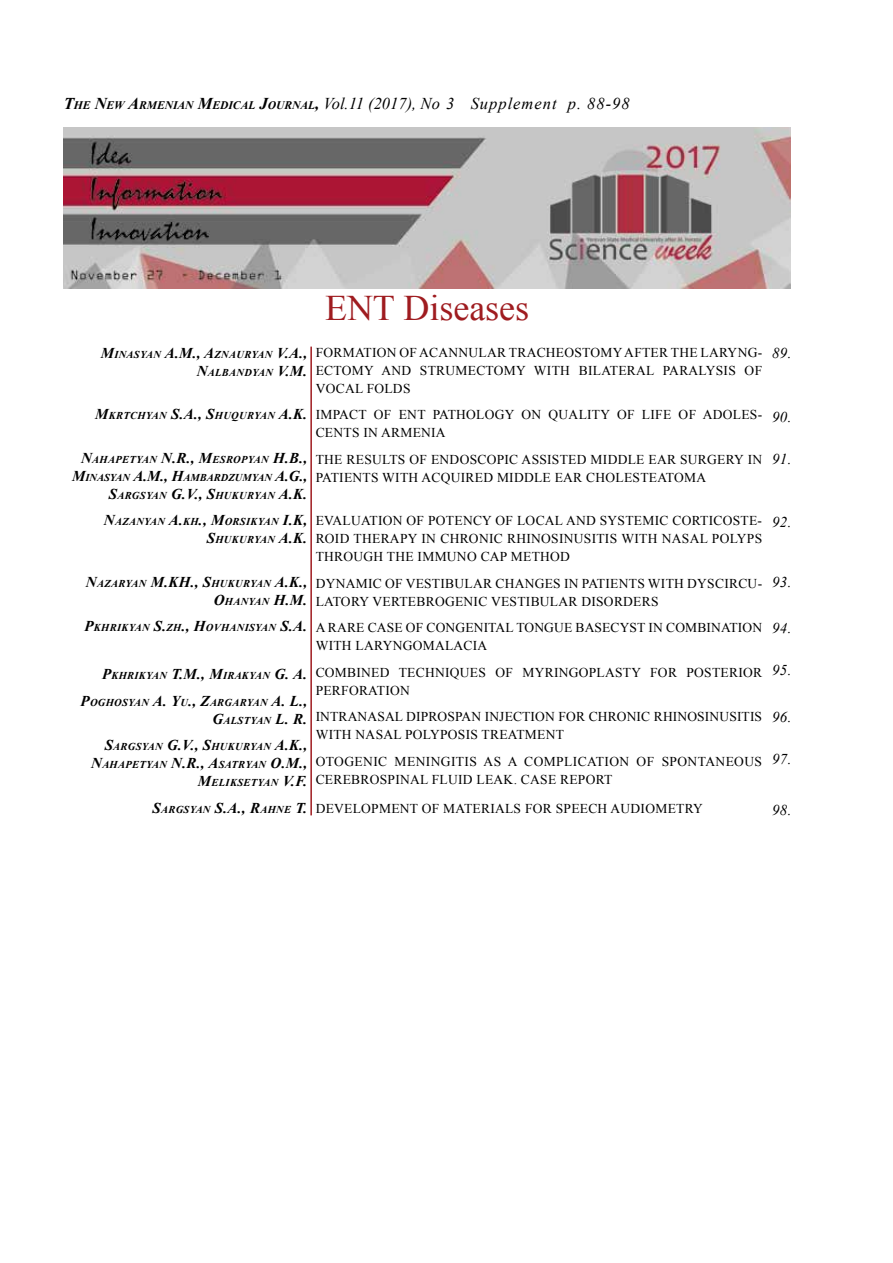
<style>
.page{position:relative;width:893px;height:1263px;background:#fff}
.page>*{position:absolute;margin:0;border:0;box-sizing:border-box;transform-origin:0 0}
.t1{font:36px "Times New Roman";color:#9f1c20}
.t2{font:italic 16.5px "Times New Roman";letter-spacing:.06em;color:#000}
.t3{font:italic 15px "Times New Roman";letter-spacing:.02em;color:#000}
.t4{font:13.5px/26.5px "Times New Roman";letter-spacing:.02em;color:#000}
.t5{font:italic 700 10.5px/18px "Times New Roman";letter-spacing:.03em;color:#000;text-align:right}
.t6{font:italic 700 10.5px/18px "Times New Roman";color:#000}
.s1{font-weight:700}
.s2{font-weight:700;font-size:11.55px}
.s3{font-size:15px}
</style>
<div class="page">
<img style="left:64px;top:127px;width:727px;height:162px">
<hr style="left:310px;top:347px;width:2px;height:468px;background:#9f1c20">
<p class="t2" style="left:64px;top:92px;width:567px"><span class="s1">T</span><span class="s2">HE</span> <span class="s1">N</span><span class="s2">EW</span> <span class="s1">A</span><span class="s2">RMENIAN</span> <span class="s1">M</span><span class="s2">EDICAL</span> <span class="s1">J</span><span class="s2">OURNAL</span><span class="s1">,</span> Vol.11 (2017), No 3 Supplement p. 88-98</p>
<h1 class="t1" style="left:325px;top:284px;width:206px">ENT DISEASES</h1>
<p class="t5" style="left:101px;top:345px;width:27px"><span class="s3">M</span>INAS</p>
<p class="t5" style="left:140px;top:345px;width:169px">YAN <span class="s3">A.M., A</span>ZNA URYAN <span class="s3">V.A.,<br>N</span>ALBANDYAN <span class="s3">V.M.</span></p>
<p class="t5" style="left:95px;top:406px;width:213px"><span class="s3">M</span>KRTCHYAN <span class="s3">S.A., S</span>HUQURYAN <span class="s3">A.K.</span></p>
<p class="t5" style="left:72px;top:450px;width:237px;text-align:left;text-indent:9px"><span class="s3">N</span>AHAPETYAN <span class="s3">N.R., M</span>ESROPYAN <span class="s3">H.B.,<br>M</span>INAS</p>
<p class="t6" style="left:109px;top:468px;width:200px">YAN <span class="s3">A.M., H</span>AMBARDZUMYAN <span class="s3">A.G.,<br>S</span>ARGSYAN <span class="s3">G.V., S</span>HUKURYAN <span class="s3">A.K.</span></p>
<p class="t5" style="left:104px;top:512px;width:205px"><span class="s3">N</span>AZAN YAN <span class="s3">A.</span>KH<span class="s3">., M</span>ORSIKYAN <span class="s3">I.K,<br>S</span>HUKURYAN <span class="s3">A.K.</span></p>
<p class="t5" style="left:86px;top:574px;width:223px"><span class="s3">N</span>AZARYAN <span class="s3">M.KH., S</span>HUKURYAN <span class="s3">A.K.,<br>O</span>HAN YAN <span class="s3">H.M.</span></p>
<p class="t5" style="left:85px;top:618px;width:224px"><span class="s3">P</span>KHRIKYAN <span class="s3">S.</span>ZH<span class="s3">., H</span>OVHANISYAN <span class="s3">S.A.</span></p>
<p class="t5" style="left:102px;top:666px;width:207px"><span class="s3">P</span>KHRIKYAN <span class="s3">T.M., M</span>IRAK YAN <span class="s3">G. A.</span></p>
<p class="t5" style="left:81px;top:693px;width:228px"><span class="s3">P</span>OGHOSYAN <span class="s3">A. Y</span>U<span class="s3">., Z</span>ARGARYAN <span class="s3">A. L.,<br>G</span>ALSTYAN <span class="s3">L. R.</span></p>
<p class="t5" style="left:91px;top:737px;width:217px"><span class="s3">S</span>ARGSYAN <span class="s3">G.V., S</span>HUKURYAN <span class="s3">A.K.,<br>N</span>AHAPETYAN <span class="s3">N.R., A</span>SATRYAN <span class="s3">O.M.,<br>M</span>ELIKSETYAN <span class="s3">V.F.</span></p>
<p class="t5" style="left:152px;top:800px;width:156px"><span class="s3">S</span>ARGSYAN <span class="s3">S.A., R</span>AHNE <span class="s3">T.</span></p>
<p class="t4" style="left:316px;top:339px;width:28px">FORMATI</p>
<p class="t4" style="left:377px;top:339px;width:63px">ON OF ACANNULAR</p>
<p class="t4" style="left:509px;top:339px;width:19px">TRACHE</p>
<p class="t4" style="left:564px;top:339px;width:80px">OSTOMY AFTER</p>
<p class="t4" style="left:671px;top:339px;width:49px">THE LARYNG</p>
<p class="t4" style="left:758px;top:339px;width:6px">-</p>
<p class="t4" style="left:316px;top:357px;width:10px">ECT</p>
<p class="t4" style="left:342px;top:357px;width:22px">OMY</p>
<p class="t4" style="left:381px;top:357px;width:21px">AND</p>
<p class="t4" style="left:420px;top:357px;width:19px">STRUMECT</p>
<p class="t4" style="left:494px;top:357px;width:22px">OMY</p>
<p class="t4" style="left:534px;top:357px;width:10px">WITH</p>
<p class="t4" style="left:579px;top:357px;width:19px">BILATERAL</p>
<p class="t4" style="left:663px;top:357px;width:16px">PARALYSIS</p>
<p class="t4" style="left:745px;top:357px;width:10px">OF</p>
<p class="t4" style="left:316px;top:375px;width:30px">VOCAL</p>
<p class="t4" style="left:367px;top:375px;width:28px">FOLDS</p>
<p class="t4" style="left:316px;top:401px;width:15px">IMPACT</p>
<p class="t4" style="left:374px;top:401px;width:76px">OF ENT PATH</p>
<p class="t4" style="left:466px;top:401px;width:40px">OLOGY</p>
<p class="t4" style="left:521px;top:401px;width:11px">ON</p>
<p class="t4" style="left:549px;top:401px;width:10px">QUALITY</p>
<p class="t4" style="left:617px;top:401px;width:42px">OF LIFE</p>
<p class="t4" style="left:679px;top:401px;width:64px">OF ADOLES</p>
<p class="t4" style="left:758px;top:401px;width:6px">-</p>
<p class="t4" style="left:316px;top:419px;width:10px">CENTS</p>
<p class="t4" style="left:316px;top:419px;width:86px;text-indent:48px">IN ARMENIA<br>THE RESULTS</p>
<p class="t4" style="left:409px;top:446px;width:96px">OF ENDOSCOPIC</p>
<p class="t4" style="left:522px;top:446px;width:19px">ASSISTED</p>
<p class="t4" style="left:591px;top:446px;width:22px">MIDDLE</p>
<p class="t4" style="left:648px;top:446px;width:50px">EAR SURGERY</p>
<p class="t4" style="left:748px;top:446px;width:13px">IN</p>
<p class="t4" style="left:316px;top:464px;width:16px">PATIENTS</p>
<p class="t4" style="left:382px;top:464px;width:10px">WITH</p>
<p class="t4" style="left:421px;top:464px;width:39px">ACQUIRED</p>
<p class="t4" style="left:497px;top:464px;width:22px">MIDDLE</p>
<p class="t4" style="left:555px;top:464px;width:71px">EAR CHOLESTEAT</p>
<p class="t4" style="left:674px;top:464px;width:22px">OMA</p>
<p class="t4" style="left:316px;top:507px;width:18px">EVALUATI</p>
<p class="t4" style="left:383px;top:507px;width:74px">ON OF POTENCY</p>
<p class="t4" style="left:496px;top:507px;width:51px">OF LOCAL</p>
<p class="t4" style="left:566px;top:507px;width:52px">AND SYSTEMIC</p>
<p class="t4" style="left:672px;top:507px;width:28px">CORTIC</p>
<p class="t4" style="left:723px;top:507px;width:19px">OSTE</p>
<p class="t4" style="left:758px;top:507px;width:6px">-</p>
<p class="t4" style="left:316px;top:525px;width:57px">ROID THERAPY</p>
<p class="t4" style="left:421px;top:525px;width:67px">IN CHRONIC</p>
<p class="t4" style="left:507px;top:525px;width:53px">RHINOSINUSITIS</p>
<p class="t4" style="left:621px;top:525px;width:10px">WITH</p>
<p class="t4" style="left:662px;top:525px;width:20px">NASAL</p>
<p class="t4" style="left:712px;top:525px;width:27px">POLYPS</p>
<p class="t4" style="left:316px;top:543px;width:49px">THROUGH</p>
<p class="t4" style="left:387px;top:543px;width:48px">THE IMMUN</p>
<p class="t4" style="left:467px;top:543px;width:66px">O CAP METH</p>
<p class="t4" style="left:550px;top:543px;width:18px">OD</p>
<p class="t4" style="left:316px;top:570px;width:21px">DYNAMIC</p>
<p class="t4" style="left:385px;top:570px;width:41px">OF VESTIBULAR</p>
<p class="t4" style="left:495px;top:570px;width:20px">CHANGES</p>
<p class="t4" style="left:564px;top:570px;width:34px">IN PATIENTS</p>
<p class="t4" style="left:648px;top:570px;width:10px">WITH</p>
<p class="t4" style="left:687px;top:570px;width:20px">DYSCIRCU</p>
<p class="t4" style="left:758px;top:570px;width:6px">-</p>
<p class="t4" style="left:316px;top:588px;width:10px">LAT</p>
<p class="t4" style="left:341px;top:588px;width:52px">ORY VERTEBR</p>
<p class="t4" style="left:435px;top:588px;width:20px">OGENIC</p>
<p class="t4" style="left:491px;top:588px;width:20px">VESTIBULAR</p>
<p class="t4" style="left:581px;top:588px;width:43px">DISORDERS</p>
<p class="t4" style="left:316px;top:614px;width:32px">A RARE</p>
<p class="t4" style="left:368px;top:614px;width:19px">CASE</p>
<p class="t4" style="left:406px;top:614px;width:50px">OF CONGENITAL</p>
<p class="t4" style="left:516px;top:614px;width:29px">TONGUE</p>
<p class="t4" style="left:576px;top:614px;width:19px">BASECYST</p>
<p class="t4" style="left:649px;top:614px;width:46px">IN COMBINATI</p>
<p class="t4" style="left:742px;top:614px;width:18px">ON</p>
<p class="t4" style="left:316px;top:632px;width:10px">WITH</p>
<p class="t4" style="left:356px;top:632px;width:20px">LARYNG</p>
<p class="t4" style="left:413px;top:632px;width:21px">OMALACIA</p>
<p class="t4" style="left:316px;top:659px;width:30px">COMBINED</p>
<p class="t4" style="left:399px;top:659px;width:18px">TECHNI</p>
<p class="t4" style="left:450px;top:659px;width:20px">QUES</p>
<p class="t4" style="left:495px;top:659px;width:10px">OF</p>
<p class="t4" style="left:522px;top:659px;width:22px">MYRING</p>
<p class="t4" style="left:579px;top:659px;width:20px">OPLASTY</p>
<p class="t4" style="left:650px;top:659px;width:63px">FOR POSTERI</p>
<p class="t4" style="left:743px;top:659px;width:16px">OR</p>
<p class="t4" style="left:316px;top:677px;width:17px">PERF</p>
<p class="t4" style="left:349px;top:677px;width:19px">ORATI</p>
<p class="t4" style="left:390px;top:677px;width:18px">ON</p>
<p class="t4" style="left:316px;top:703px;width:15px">INTRANASAL</p>
<p class="t4" style="left:406px;top:703px;width:51px">DIPROSPAN</p>
<p class="t4" style="left:485px;top:703px;width:14px">INJECTI</p>
<p class="t4" style="left:535px;top:703px;width:101px">ON FOR CHRONIC</p>
<p class="t4" style="left:654px;top:703px;width:52px">RHINOSINUSITIS</p>
<p class="t4" style="left:316px;top:721px;width:10px">WITH</p>
<p class="t4" style="left:356px;top:721px;width:20px">NASAL</p>
<p class="t4" style="left:405px;top:721px;width:27px">POLYP</p>
<p class="t4" style="left:448px;top:721px;width:18px">OSIS</p>
<p class="t4" style="left:482px;top:721px;width:19px">TREATMENT</p>
<p class="t4" style="left:316px;top:748px;width:39px">OTOGENIC</p>
<p class="t4" style="left:395px;top:748px;width:22px">MENINGITIS</p>
<p class="t4" style="left:484px;top:748px;width:70px">AS A COMPLICATI</p>
<p class="t4" style="left:609px;top:748px;width:89px">ON OF SPONTANE</p>
<p class="t4" style="left:734px;top:748px;width:20px">OUS</p>
<p class="t4" style="left:316px;top:766px;width:20px">CEREBR</p>
<p class="t4" style="left:370px;top:766px;width:19px">OSPINAL</p>
<p class="t4" style="left:432px;top:766px;width:17px">FLUID</p>
<p class="t4" style="left:477px;top:766px;width:19px">LEAK</p>
<p class="t4" style="left:514px;top:766px;width:27px">. CASE</p>
<p class="t4" style="left:560px;top:766px;width:45px">REPORT</p>
<p class="t4" style="left:316px;top:794px;width:20px">DEVEL</p>
<p class="t4" style="left:361px;top:794px;width:21px">OPMENT</p>
<p class="t4" style="left:422px;top:794px;width:43px">OF MATERIALS</p>
<p class="t4" style="left:525px;top:794px;width:49px">FOR SPEECH</p>
<p class="t4" style="left:611px;top:794px;width:56px">AUDIOMETRY</p>
<p class="t3" style="left:772px;top:343px;width:21px">89.</p>
<p class="t3" style="left:772px;top:406px;width:21px">90.</p>
<p class="t3" style="left:772px;top:448px;width:21px">91.</p>
<p class="t3" style="left:772px;top:512px;width:21px">92.</p>
<p class="t3" style="left:772px;top:571px;width:21px">93.</p>
<p class="t3" style="left:772px;top:618px;width:21px">94.</p>
<p class="t3" style="left:772px;top:660px;width:21px">95.</p>
<p class="t3" style="left:772px;top:706px;width:21px">96.</p>
<p class="t3" style="left:772px;top:749px;width:21px">97.</p>
<p class="t3" style="left:772px;top:799px;width:21px">98.</p>
</div>
